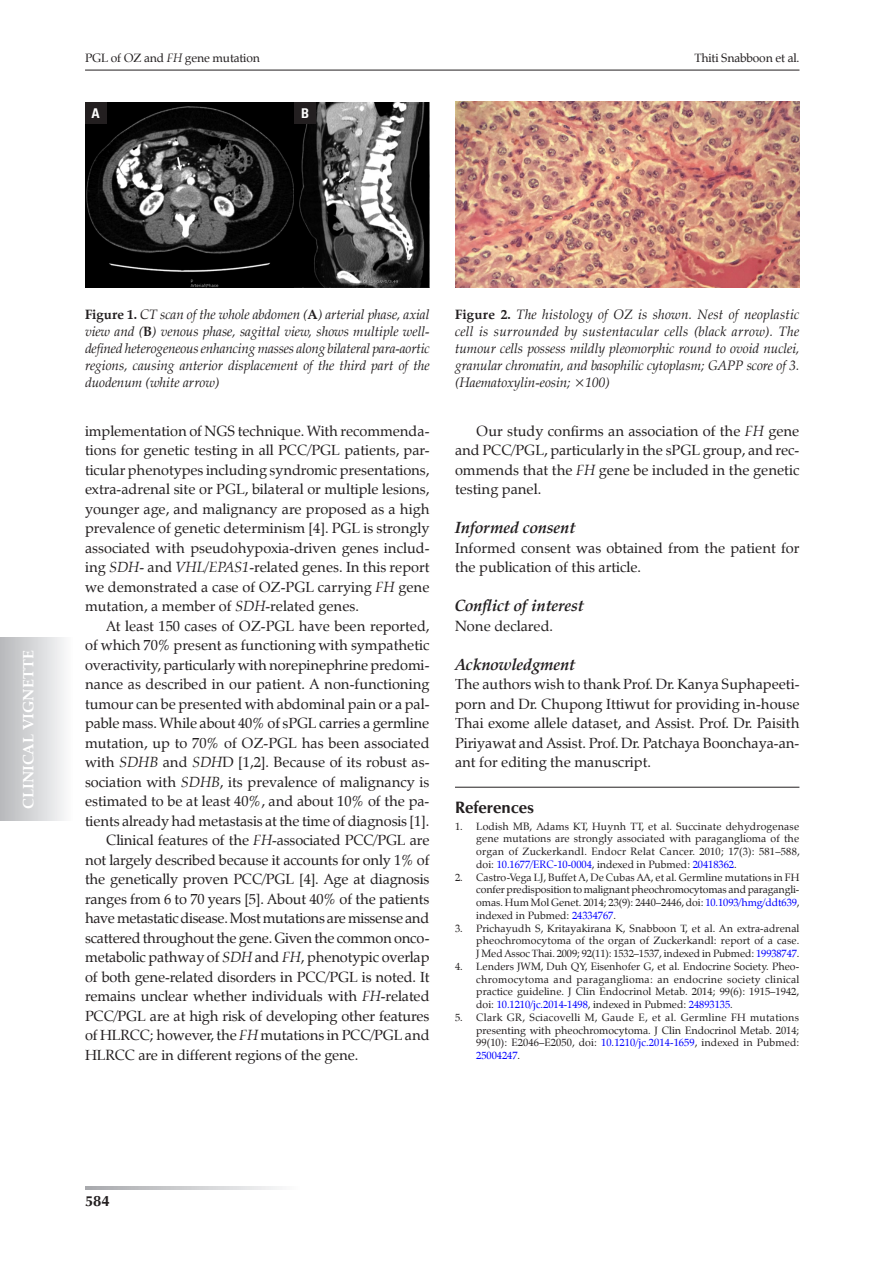
<style>
.page{position:relative;width:893px;height:1263px;background:#fff}
.page>*{position:absolute;margin:0;border:0;box-sizing:border-box;transform-origin:0 0}
.t1{font:700 16.5px "Zapf Humnst EU";color:#231f20}
.t2{font:italic 700 16.2px "Zapf Calligr EU";color:#231f20}
.t3{font:700 15px "Zapf Calligr EU";color:#fff}
.t4{font:700 15px "Zapf Humnst EU";color:#231f20}
.t5{font:14.55px/19.5px "Zapf Calligr EU";letter-spacing:-.01em;color:#231f20;text-align:justify}
.t6{font:italic 13.5px/17px "Zapf Calligr EU";color:#231f20;text-align:justify}
.t7{font:700 13.5px "Zurich Cn EU";color:#fff}
.t8{font:12px "Zapf Calligr EU";letter-spacing:-.015em;color:#231f20}
.t9{font:10.5px/12.8px "Zapf Calligr EU";color:#231f20;text-align:justify}
.s1{font-style:italic}
.s2{font-weight:700;font-style:normal}
.s3{color:#00f}
</style>
<div class="page">
<hr style="left:85px;top:70px;width:714px;height:1px;background:#231f20">
<svg style="left:85px;top:1186px;width:194px;height:3px"></svg>
<div style="left:0;top:638px;width:73px;height:182px;background:linear-gradient(to right,#b7b8bb,#fbfcfd)"></div>
<hr style="left:455px;top:787px;width:344px;height:1px;background:#231f20">
<img style="left:455px;top:101px;width:344px;height:187px">
<img style="left:85px;top:102px;width:344px;height:186px">
<div style="left:85px;top:102px;width:21px;height:21px;background:#231f20"></div>
<div style="left:295px;top:102px;width:21px;height:21px;background:#231f20"></div>
<p class="t8" style="left:85px;top:50px;width:176px">PGL of OZ and <span class="s1">FH</span> gene mutation</p>
<p class="t8" style="left:694px;top:50px;width:107px">Thiti Snabboon et al.</p>
<p class="t7" style="left:92px;top:104px;width:10px">A</p>
<p class="t7" style="left:301px;top:104px;width:9px">B</p>
<p class="t3" style="left:19px;top:809px;width:160px;rotate:-90deg">Clinical vignette</p>
<p class="t6" style="left:85px;top:306px;width:346px"><span class="s2">Figure 1.</span> CT scan of the whole abdomen (<span class="s2">A</span>) arterial phase, axial view and (<span class="s2">B</span>) venous phase, sagittal view, shows multiple well&shy;defined heterogeneous enhancing masses along bilateral para-aortic regions, causing anterior displacement of the third part of the duodenum (white arrow)</p>
<p class="t5" style="left:85px;top:421px;width:346px">implementation of NGS technique. With recommenda&shy;tions for genetic testing in all PCC/PGL patients, par&shy;ticular phenotypes including syndromic presentations, extra-adrenal site or PGL, bilateral or multiple lesions, younger age, and malignancy are proposed as a high prevalence of genetic determinism [4]. PGL is strongly associated with pseudohypoxia-driven genes includ&shy;ing <span class="s1">SDH</span>- and <span class="s1">VHL/EPAS1</span>-related genes. In this report we demonstrated a case of OZ-PGL carrying <span class="s1">FH</span> gene mutation, a member of <span class="s1">SDH</span>-related genes.</p>
<p class="t5" style="left:106px;top:616px;width:325px">At least 150 cases of OZ-PGL have been reported,</p>
<p class="t5" style="left:85px;top:636px;width:346px">of which 70% present as functioning with sympathetic</p>
<p class="t5" style="left:85px;top:655px;width:346px">overactivity, particularly with norepinephrine predomi-</p>
<p class="t5" style="left:85px;top:675px;width:346px">nance as described in our patient. A non-functioning</p>
<p class="t5" style="left:85px;top:694px;width:346px">tumour can be presented with abdominal pain or a pal-</p>
<p class="t5" style="left:85px;top:714px;width:346px">pable mass. While about 40% of sPGL carries a germline</p>
<p class="t5" style="left:85px;top:733px;width:346px">mutation, up to 70% of OZ-PGL has been associated</p>
<p class="t5" style="left:85px;top:753px;width:346px">with <span class="s1">SDHB</span> and <span class="s1">SDH</span>D [1,2]. Because of its robust as-</p>
<p class="t5" style="left:85px;top:772px;width:346px">sociation with <span class="s1">SDHB</span>, its prevalence of malignancy is</p>
<p class="t5" style="left:85px;top:792px;width:346px">estimated to be at least 40%, and about 10% of the pa-</p>
<p class="t5" style="left:85px;top:811px;width:346px">tients already had metastasis at the time of diagnosis [1].</p>
<p class="t5" style="left:106px;top:831px;width:325px">Clinical features of the <span class="s1">FH-</span>associated PCC/PGL are</p>
<p class="t5" style="left:85px;top:850px;width:346px">not largely described because it accounts for only 1% of</p>
<p class="t5" style="left:85px;top:870px;width:346px">the genetically proven PCC/PGL [4]. Age at diagnosis</p>
<p class="t5" style="left:85px;top:889px;width:346px">ranges from 6 to 70 years [5]. About 40% of the patients</p>
<p class="t5" style="left:85px;top:909px;width:346px">have metastatic disease. Most mutations are missense and</p>
<p class="t5" style="left:85px;top:928px;width:346px">scattered throughout the gene. Given the common onco-</p>
<p class="t5" style="left:85px;top:948px;width:346px">metabolic pathway of <span class="s1">SDH</span> and <span class="s1">FH</span>, phenotypic overlap</p>
<p class="t5" style="left:85px;top:967px;width:346px">of both gene-related disorders in PCC/PGL is noted. It</p>
<p class="t5" style="left:85px;top:987px;width:346px">remains unclear whether individuals with <span class="s1">FH</span>-related</p>
<p class="t5" style="left:85px;top:1006px;width:346px">PCC/PGL are at high risk of developing other features</p>
<p class="t5" style="left:85px;top:1026px;width:346px">of HLRCC; however, the <span class="s1">FH</span> mutations in PCC/PGL and</p>
<p class="t5" style="left:85px;top:1045px;width:275px">HLRCC are in different regions of the gene.</p>
<p class="t6" style="left:455px;top:306px;width:346px"><span class="s2">Figure 2.</span> The histology of OZ is shown. Nest of neoplastic cell is surrounded by sustentacular cells (black arrow). The tumour cells possess mildly pleomorphic round to ovoid nuclei, granular chromatin, and basophilic cytoplasm; GAPP score of 3. (Haematoxylin-eosin; ×100)</p>
<p class="t5" style="left:455px;top:421px;width:346px;text-indent:21px">Our study confirms an association of the <span class="s1">FH</span> gene and PCC/PGL, particularly in the sPGL group, and rec&shy;ommends that the <span class="s1">FH</span> gene be included in the genetic testing panel.</p>
<p class="t2" style="left:455px;top:518px;width:122px">Informed consent</p>
<p class="t5" style="left:455px;top:538px;width:346px">Informed consent was obtained from the patient for the publication of this article.</p>
<p class="t2" style="left:455px;top:596px;width:131px">Conflict of interest</p>
<p class="t5" style="left:455px;top:616px;width:100px">None declared.</p>
<p class="t2" style="left:455px;top:654px;width:122px">Acknowledgment</p>
<p class="t5" style="left:455px;top:675px;width:346px">The authors wish to thank Prof. Dr. Kanya Suphapeeti&shy;porn and Dr. Chupong Ittiwut for providing in-house Thai exome allele dataset, and Assist. Prof. Dr. Paisith Piriyawat and Assist. Prof. Dr. Patchaya Boonchaya-an&shy;ant for editing the manuscript.</p>
<p class="t1" style="left:455px;top:797px;width:81px">References</p>
<p class="t9" style="left:476px;top:820px;width:325px;text-indent:-21px">1. Lodish MB, Adams KT, Huynh TT, et al. Succinate dehydrogenase gene mutations are strongly associated with paraganglioma of the organ of Zuckerkandl. Endocr Relat Cancer. 2010; 17(3): 581–588, doi: <span class="s3">10.1677/ERC-10-0004</span>, indexed in Pubmed: <span class="s3">20418362</span>.</p>
<p class="t9" style="left:476px;top:871px;width:325px;text-indent:-21px">2. Castro-Vega LJ, Buffet A, De Cubas AA, et al. Germline mutations in FH confer predisposition to malignant pheochromocytomas and paragangli&shy;omas. Hum Mol Genet. 2014; 23(9): 2440–2446, doi: <span class="s3">10.1093/hmg/ddt639</span>, indexed in Pubmed: <span class="s3">24334767</span>.</p>
<p class="t9" style="left:476px;top:922px;width:325px;text-indent:-21px">3. Prichayudh S, Kritayakirana K, Snabboon T, et al. An extra-adrenal pheochromocytoma of the organ of Zuckerkandl: report of a case.<br>J Med Assoc Thai. 2009; 92(11): 1532–1537, indexed in Pubmed: <span class="s3">19938747</span>.</p>
<p class="t9" style="left:476px;top:960px;width:325px;text-indent:-21px">4. Lenders JWM, Duh QY, Eisenhofer G, et al. Endocrine Society. Pheo&shy;chromocytoma and paraganglioma: an endocrine society clinical practice guideline. J Clin Endocrinol Metab. 2014; 99(6): 1915–1942, doi: <span class="s3">10.1210/jc.2014-1498</span>, indexed in Pubmed: <span class="s3">24893135</span>.</p>
<p class="t9" style="left:476px;top:1011px;width:325px;text-indent:-21px">5. Clark GR, Sciacovelli M, Gaude E, et al. Germline FH mutations presenting with pheochromocytoma. J Clin Endocrinol Metab. 2014; 99(10): E2046–E2050, doi: <span class="s3">10.1210/jc.2014-1659</span>, indexed in Pubmed:<br><span class="s3">25004247</span>.</p>
<p class="t4" style="left:85px;top:1191px;width:26px">584</p>
</div>
